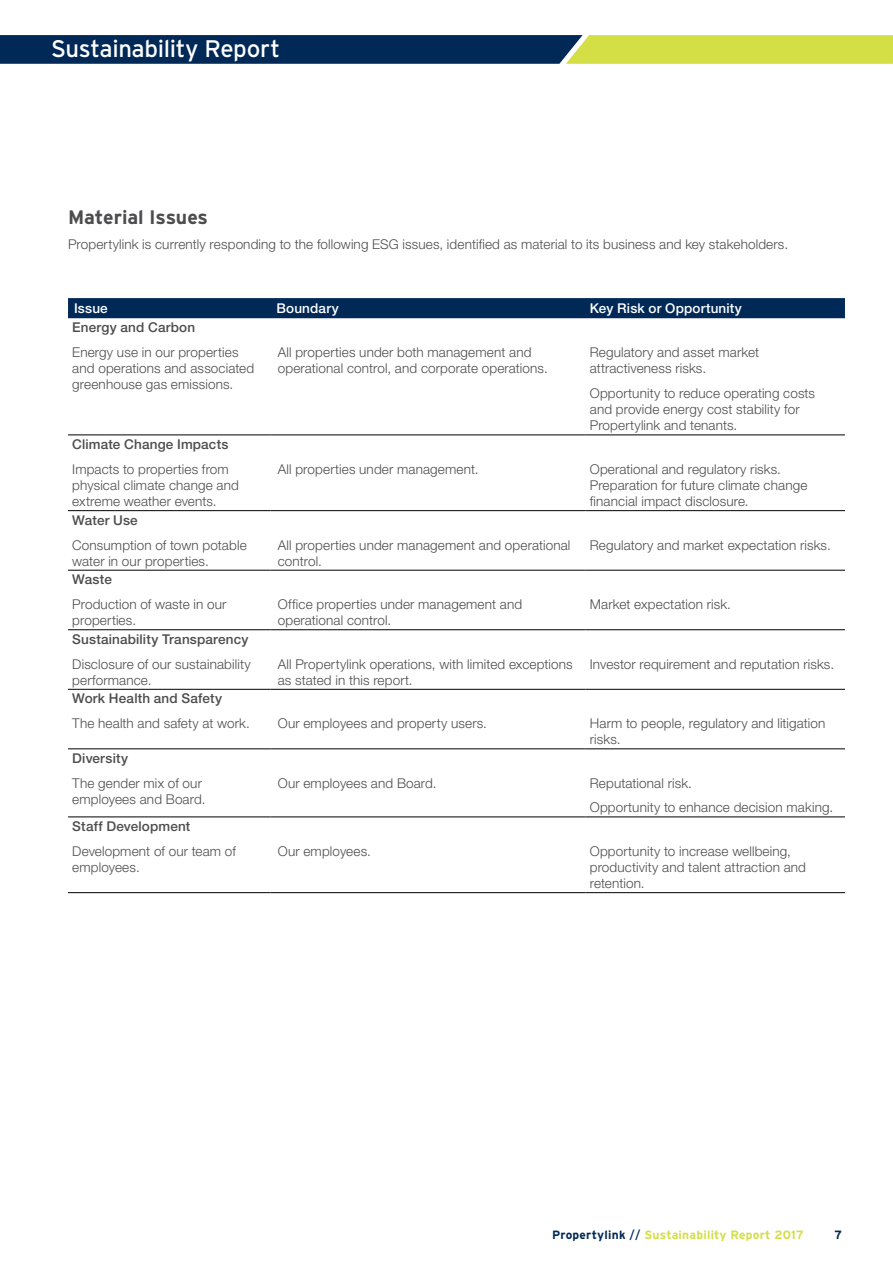
<style>
.page{position:relative;width:893px;height:1263px;background:#fff}
.page>*{position:absolute;margin:0;border:0;box-sizing:border-box;transform-origin:0 0}
.t1{font:24px "Interstate";letter-spacing:-.015em;color:#fff}
.t2{font:700 19.5px "Interstate";letter-spacing:-.005em;color:#4d4d4f}
.t3{font:300 13.5px/16.2px "Helvetica Neue LT Std";letter-spacing:.01em;color:#4d4d4f}
.t4{font:500 13.5px "Helvetica Neue LT Std";letter-spacing:.01em;color:#4d4d4f}
.t5{font:500 13.5px "Helvetica Neue LT Std";letter-spacing:.01em;color:#fff}
.t6{font:700 12px "Interstate";letter-spacing:.02em;color:#d3df44}
.t7{font:700 12px "Interstate";color:#002957}
.s1{color:#002957}
.s2{font-weight:400;color:#002957}
</style>
<div class="page">
<svg style="left:0;top:35px;width:893px;height:29px;background:#4e6c53"></svg>
<div style="left:68px;top:298px;width:777px;height:20px;background:#002957"></div>
<hr style="left:68px;top:435px;width:203px;height:1px;background:#000">
<hr style="left:271px;top:435px;width:315px;height:1px;background:#000">
<hr style="left:586px;top:435px;width:259px;height:1px;background:#000">
<hr style="left:68px;top:510px;width:203px;height:1px;background:#000">
<hr style="left:271px;top:510px;width:315px;height:1px;background:#000">
<hr style="left:586px;top:510px;width:259px;height:1px;background:#000">
<hr style="left:68px;top:570px;width:203px;height:1px;background:#000">
<hr style="left:271px;top:570px;width:315px;height:1px;background:#000">
<hr style="left:586px;top:570px;width:259px;height:1px;background:#000">
<hr style="left:68px;top:629px;width:203px;height:1px;background:#000">
<hr style="left:271px;top:629px;width:315px;height:1px;background:#000">
<hr style="left:586px;top:629px;width:259px;height:1px;background:#000">
<hr style="left:68px;top:689px;width:203px;height:1px;background:#000">
<hr style="left:271px;top:689px;width:315px;height:1px;background:#000">
<hr style="left:586px;top:689px;width:259px;height:1px;background:#000">
<hr style="left:68px;top:749px;width:203px;height:1px;background:#000">
<hr style="left:271px;top:749px;width:315px;height:1px;background:#000">
<hr style="left:586px;top:749px;width:259px;height:1px;background:#000">
<hr style="left:68px;top:817px;width:203px;height:1px;background:#000">
<hr style="left:271px;top:817px;width:315px;height:1px;background:#000">
<hr style="left:586px;top:817px;width:259px;height:1px;background:#000">
<hr style="left:68px;top:892px;width:203px;height:1px;background:#000">
<hr style="left:271px;top:892px;width:315px;height:1px;background:#000">
<hr style="left:586px;top:892px;width:259px;height:1px;background:#000">
<h1 class="t1" style="left:51px;top:36px;width:230px">Sustainability Report</h1>
<h2 class="t2" style="left:68px;top:206px;width:142px">Material Issues</h2>
<p class="t3" style="left:68px;top:235px;width:722px">Propertylink is currently responding to the following ESG issues, identified as material to its business and key stakeholders.</p>
<p class="t5" style="left:74px;top:300px;width:35px">Issue</p>
<p class="t5" style="left:277px;top:300px;width:64px">Boundary</p>
<p class="t5" style="left:590px;top:300px;width:153px">Key Risk or Opportunity</p>
<p class="t4" style="left:72px;top:319px;width:124px">Energy and Carbon</p>
<p class="t3" style="left:72px;top:344px;width:183px">Energy use in our properties and operations and associated greenhouse gas emissions.</p>
<p class="t3" style="left:278px;top:344px;width:271px">All properties under both management and operational control, and corporate operations.</p>
<p class="t3" style="left:590px;top:344px;width:171px">Regulatory and asset market attractiveness risks.</p>
<p class="t3" style="left:590px;top:385px;width:227px">Opportunity to reduce operating costs and provide energy cost stability for<br>Propertylink and tenants.</p>
<p class="t4" style="left:72px;top:436px;width:158px">Climate Change Impacts</p>
<p class="t3" style="left:72px;top:461px;width:168px">Impacts to properties from physical climate change and extreme weather events.</p>
<p class="t3" style="left:278px;top:461px;width:202px">All properties under management.</p>
<p class="t3" style="left:590px;top:461px;width:219px">Operational and regulatory risks.<br>Preparation for future climate change financial impact disclosure.</p>
<p class="t4" style="left:72px;top:512px;width:67px">Water Use</p>
<p class="t3" style="left:72px;top:536px;width:176px">Consumption of town potable water in our properties.</p>
<p class="t3" style="left:278px;top:536px;width:294px">All properties under management and operational control.</p>
<p class="t3" style="left:590px;top:536px;width:242px">Regulatory and market expectation risks.</p>
<p class="t4" style="left:72px;top:571px;width:41px">Waste</p>
<p class="t3" style="left:72px;top:596px;width:156px">Production of waste in our properties.</p>
<p class="t3" style="left:278px;top:596px;width:246px">Office properties under management and operational control.</p>
<p class="t3" style="left:590px;top:596px;width:143px">Market expectation risk.</p>
<p class="t4" style="left:72px;top:631px;width:178px">Sustainability Transparency</p>
<p class="t3" style="left:72px;top:655px;width:180px">Disclosure of our sustainability performance.</p>
<p class="t3" style="left:278px;top:655px;width:296px">All Propertylink operations, with limited exceptions as stated in this report.</p>
<p class="t3" style="left:590px;top:655px;width:246px">Investor requirement and reputation risks.</p>
<p class="t4" style="left:72px;top:691px;width:151px">Work Health and Safety</p>
<p class="t3" style="left:72px;top:715px;width:179px">The health and safety at work.</p>
<p class="t3" style="left:278px;top:715px;width:211px">Our employees and property users.</p>
<p class="t3" style="left:590px;top:715px;width:237px">Harm to people, regulatory and litigation risks.</p>
<p class="t4" style="left:72px;top:750px;width:57px">Diversity</p>
<p class="t3" style="left:72px;top:774px;width:135px">The gender mix of our employees and Board.</p>
<p class="t3" style="left:278px;top:774px;width:160px">Our employees and Board.</p>
<p class="t3" style="left:590px;top:770px;width:245px;line-height:24.8px">Reputational risk.<br>Opportunity to enhance decision making.</p>
<p class="t4" style="left:72px;top:818px;width:120px">Staff Development</p>
<p class="t3" style="left:72px;top:843px;width:165px">Development of our team of employees.</p>
<p class="t3" style="left:278px;top:843px;width:95px">Our employees.</p>
<p class="t3" style="left:590px;top:843px;width:218px">Opportunity to increase wellbeing, productivity and talent attraction and retention.</p>
<p class="t6" style="left:552px;top:1227px;width:253px"><span class="s1">Propertylink</span> <span class="s2">//</span> Sustainability Report 2017</p>
<p class="t7" style="left:834px;top:1227px;width:9px">7</p>
</div>
